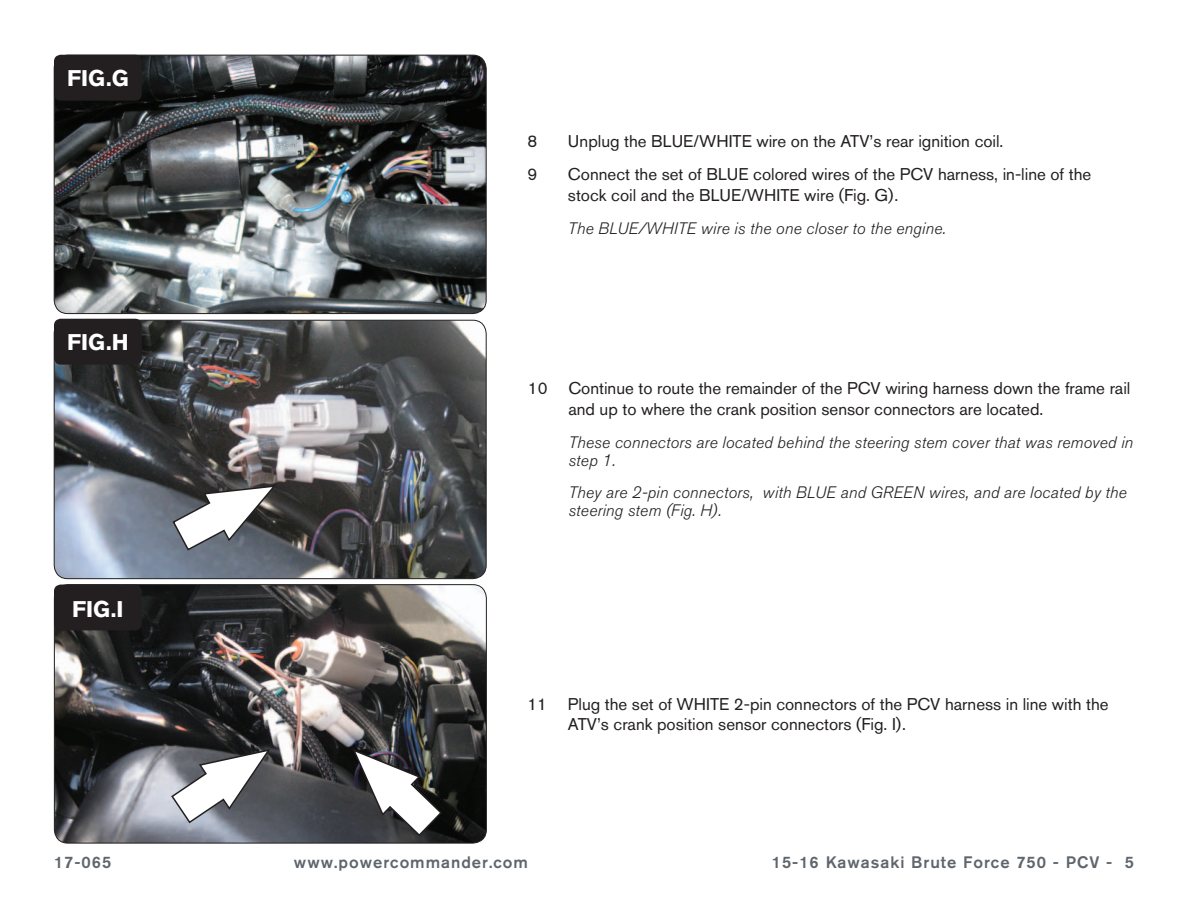
<style>
.page{position:relative;width:1188px;height:918px;background:#fff}
.page>*{position:absolute;margin:0;border:0;box-sizing:border-box;transform-origin:0 0}
.t1{font:700 22.5px "Akzidenz Grotesk BQ";color:#fff}
.Bodycopy{font:16.8px/20.2px "Akzidenz Grotesk BQ";color:#231f20}
.Bodycopy-2{font:italic 300 16.5px/18px "Akzidenz Grotesk BQ";letter-spacing:.01em;color:#231f20}
.t2{font:500 16.5px "Akzidenz Grotesk BQ";letter-spacing:.06em;color:#5e656c}
</style>
<div class="page">
<img style="left:54px;top:585px;width:432px;height:258px">
<div style="left:54px;top:584px;width:433px;height:259px;border:1px solid #231f20;border-radius:14px"></div>
<img style="left:54px;top:55px;width:431px;height:259px">
<div style="left:54px;top:55px;width:433px;height:259px;border:1px solid #231f20;border-radius:14px"></div>
<img style="left:54px;top:320px;width:431px;height:259px">
<div style="left:54px;top:320px;width:433px;height:259px;border:1px solid #231f20;border-radius:14px"></div>
<div style="left:54px;top:319px;width:88px;height:46px;background:#231f20;border-radius:7px"></div>
<div style="left:54px;top:585px;width:88px;height:45px;background:#231f20;border-radius:7px"></div>
<div style="left:54px;top:55px;width:88px;height:46px;background:#231f20;border-radius:7px"></div>
<svg style="left:171px;top:484px;width:107px;height:68px"></svg>
<svg style="left:351px;top:748px;width:92px;height:89px"></svg>
<svg style="left:170px;top:748px;width:102px;height:76px"></svg>
<p class="t1" style="left:67px;top:65px;width:63px">FIG.G</p>
<p class="t1" style="left:67px;top:329px;width:63px">FIG.H</p>
<p class="t1" style="left:72px;top:596px;width:53px">FIG.I</p>
<p class="Bodycopy" style="left:527px;top:130px;width:11px">8</p>
<p class="Bodycopy" style="left:568px;top:130px;width:437px">Unplug the BLUE/WHITE wire on the ATV’s rear ignition coil.</p>
<p class="Bodycopy" style="left:527px;top:164px;width:11px">9</p>
<p class="Bodycopy" style="left:568px;top:164px;width:525px">Connect the set of BLUE colored wires of the PCV harness, in-line of the stock coil and the BLUE/WHITE wire (Fig. G).</p>
<p class="Bodycopy-2" style="left:568px;top:220px;width:379px">The BLUE/WHITE wire is the one closer to the engine.</p>
<p class="Bodycopy" style="left:568px;top:378px;width:564px;text-indent:-40px">10 Continue to route the remainder of the PCV wiring harness down the frame rail and up to where the crank position sensor connectors are located.</p>
<p class="Bodycopy-2" style="left:568px;top:434px;width:566px">These connectors are located behind the steering stem cover that was removed in step 1.</p>
<p class="Bodycopy-2" style="left:568px;top:483px;width:560px">They are 2-pin connectors, with BLUE and GREEN wires, and are located by the steering stem (Fig. H).</p>
<p class="Bodycopy" style="left:568px;top:694px;width:542px;text-indent:-40px">11 Plug the set of WHITE 2-pin connectors of the PCV harness in line with the<br>ATV’s crank position sensor connectors (Fig. I).</p>
<p class="t2" style="left:54px;top:852px;width:59px">17-065</p>
<p class="t2" style="left:294px;top:852px;width:236px">www.powercommander.com</p>
<p class="t2" style="left:772px;top:852px;width:364px">15-16 Kawasaki Brute Force 750 - PCV - 5</p>
</div>
